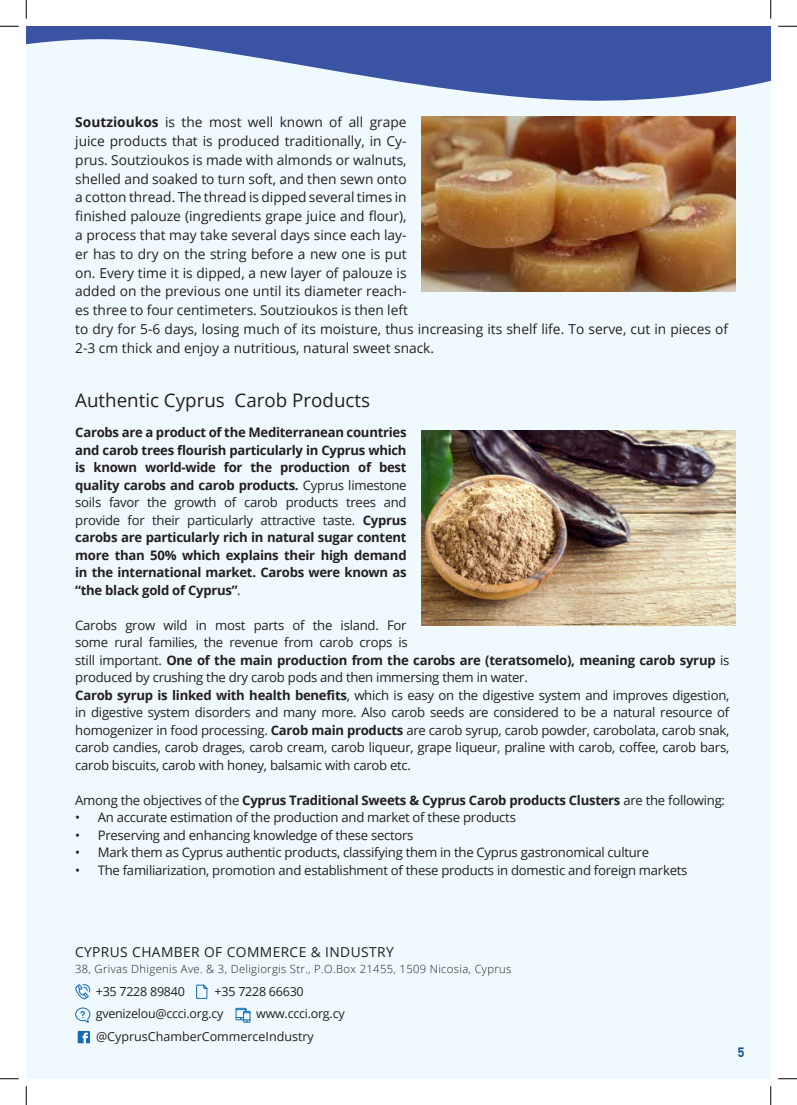
<style>
.page{position:relative;width:797px;height:1105px;background:#fff}
.page>*{position:absolute;margin:0;border:0;box-sizing:border-box;transform-origin:0 0}
.t1{font:18.75px "Open Sans";color:#231f20}
.t2{font:13.75px/18.8px "Open Sans";color:#231f20}
.t3{font:13.75px "Open Sans";letter-spacing:.03em;color:#231f20}
.t4{font:700 13.75px "PF Din Text";color:#1650a0}
.t5{font:13.12px/17.5px "Open Sans";letter-spacing:-.02em;color:#231f20}
.t6{font:700 13.12px/17.5px "Open Sans";letter-spacing:-.02em;color:#231f20;text-align:justify}
.t7{font:12.5px/22.5px "Open Sans";letter-spacing:-.02em;color:#231f20}
.t8{font:12.5px/22.5px "Open Sans";color:#231f20}
.t9{font:300 11.25px "Open Sans";letter-spacing:.03em;color:#231f20}
.s1{font-weight:700}
.s2{font-weight:400}
</style>
<div class="page">
<div style="left:26px;top:26px;width:744px;height:1053px;background:#f0f9fd"></div>
<svg style="left:26px;top:26px;width:744px;height:191px"></svg>
<img style="left:421px;top:430px;width:314px;height:195px">
<svg style="left:78px;top:1031px;width:12px;height:12px"></svg>
<svg style="left:75px;top:984px;width:15px;height:16px"></svg>
<svg style="left:196px;top:984px;width:12px;height:15px"></svg>
<svg style="left:235px;top:1007px;width:16px;height:16px"></svg>
<svg style="left:75px;top:1007px;width:16px;height:16px"></svg>
<img style="left:421px;top:117px;width:314px;height:175px">
<svg style="left:0;top:25px;width:19px;height:2px"></svg>
<svg style="left:778px;top:25px;width:19px;height:2px"></svg>
<svg style="left:0;top:1078px;width:19px;height:1px"></svg>
<svg style="left:778px;top:1078px;width:19px;height:1px"></svg>
<svg style="left:25px;top:0;width:2px;height:19px"></svg>
<svg style="left:25px;top:1086px;width:2px;height:19px"></svg>
<svg style="left:770px;top:0;width:1px;height:19px"></svg>
<svg style="left:770px;top:1086px;width:1px;height:19px"></svg>
<p class="t2" style="left:75px;top:113px;width:654px"><span class="s1">Soutzioukos</span> is the most well known of all grape<br>juice products that is produced traditionally, in Cy-<br>prus. Soutzioukos is made with almonds or walnuts,<br>shelled and soaked to turn soft, and then sewn onto<br>a cotton thread. The thread is dipped several times in<br>finished palouze (ingredients grape juice and flour),<br>a process that may take several days since each lay-<br>er has to dry on the string before a new one is put<br>on. Every time it is dipped, a new layer of palouze is<br>added on the previous one until its diameter reach-<br>es three to four centimeters. Soutzioukos is then left<br>to dry for 5-6 days, losing much of its moisture, thus increasing its shelf life. To serve, cut in pieces of 2-3 cm thick and enjoy a nutritious, natural sweet snack.</p>
<h1 class="t1" style="left:75px;top:388px;width:296px">Authentic Cyprus Carob Products</h1>
<p class="t6" style="left:75px;top:423px;width:333px">Carobs are a product of the Mediterranean countries and carob trees flourish particularly in Cyprus which is known world-wide for the production of best quality carobs and carob products. <span class="s2">Cyprus limestone soils favor the growth of carob products trees and provide for their particularly attractive taste.</span> Cyprus carobs are particularly rich in natural sugar content more than 50% which explains their high demand in the international market. Carobs were known as “the black gold of Cyprus”<span class="s2">.</span></p>
<p class="t5" style="left:75px;top:616px;width:655px">Carobs grow wild in most parts of the island. For<br>some rural families, the revenue from carob crops is<br>still important. <span class="s1">One of the main production from the carobs are (teratsomelo), meaning carob syrup</span> is produced by crushing the dry carob pods and then immersing them in water.<br><span class="s1">Carob syrup is linked with health benefits</span>, which is easy on the digestive system and improves digestion, in digestive system disorders and many more. Also carob seeds are considered to be a natural resource of homogenizer in food processing. <span class="s1">Carob main products</span> are carob syrup, carob powder, carobolata, carob snak, carob candies, carob drages, carob cream, carob liqueur, grape liqueur, praline with carob, coffee, carob bars, carob biscuits, carob with honey, balsamic with carob etc.</p>
<p class="t6" style="left:75px;top:791px;width:651px"><span class="s2">Among the objectives of the</span> Cyprus Traditional Sweets &amp; Cyprus Carob products Clusters <span class="s2">are the following:</span></p>
<p class="t5" style="left:75px;top:808px;width:442px">• An accurate estimation of the production and market of these products</p>
<p class="t5" style="left:75px;top:826px;width:340px">• Preserving and enhancing knowledge of these sectors</p>
<p class="t5" style="left:75px;top:843px;width:575px">• Mark them as Cyprus authentic products, classifying them in the Cyprus gastronomical culture</p>
<p class="t5" style="left:75px;top:861px;width:613px">• The familiarization, promotion and establishment of these products in domestic and foreign markets</p>
<p class="t3" style="left:75px;top:943px;width:320px">CYPRUS CHAMBER OF COMMERCE &amp; INDUSTRY</p>
<p class="t9" style="left:75px;top:962px;width:438px">38, Grivas Dhigenis Ave. &amp; 3, Deligiorgis Str., P.O.Box 21455, 1509 Nicosia, Cyprus</p>
<p class="t7" style="left:96px;top:980px;width:91px">+35 7228 89840</p>
<p class="t7" style="left:96px;top:980px;width:209px;text-indent:119px">+35 7228 66630 gvenizelou@ccci.org.cy</p>
<p class="t8" style="left:96px;top:1002px;width:250px;text-indent:160px">www.ccci.org.cy @CyprusChamberCommerceIndustry</p>
<p class="t4" style="left:738px;top:1045px;width:8px">5</p>
</div>
